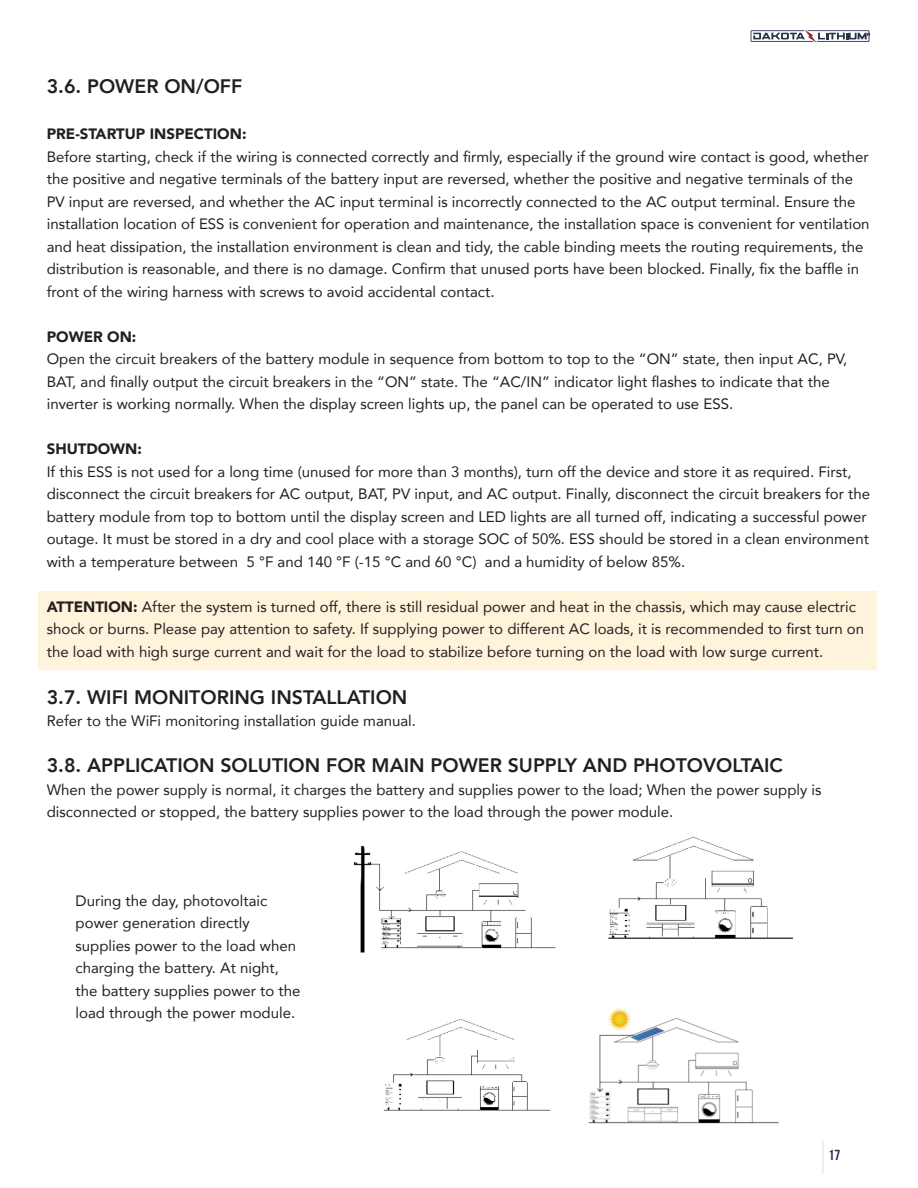
<style>
.page{position:relative;width:918px;height:1188px;background:#fff}
.page>*{position:absolute;margin:0;border:0;box-sizing:border-box;transform-origin:0 0}
.t1{font:800 19.5px "Avenir";color:#231f20}
.t2{font:15px/22.5px "Avenir";color:#231f20}
.t3{font:900 15px "Avenir";color:#231f20}
.t4{font:700 14.55px "Bebas Neue";color:#27334a}
.s1{font-weight:900}
</style>
<div class="page">
<hr style="left:823px;top:1140px;width:1px;height:34px;background:#dcdddf">
<svg style="left:751px;top:30px;width:119px;height:13px"></svg>
<div style="left:39px;top:591px;width:838px;height:79px;background:#fef4dc"></div>
<img style="left:354px;top:837px;width:439px;height:287px">
<p class="t1" style="left:47px;top:71px;width:197px">3.6. POWER ON/OFF</p>
<p class="t3" style="left:47px;top:121px;width:201px">PRE-STARTUP INSPECTION:</p>
<p class="t2" style="left:47px;top:145px;width:824px">Before starting, check if the wiring is connected correctly and firmly, especially if the ground wire contact is good, whether the positive and negative terminals of the battery input are reversed, whether the positive and negative terminals of the PV input are reversed, and whether the AC input terminal is incorrectly connected to the AC output terminal. Ensure the installation location of ESS is convenient for operation and maintenance, the installation space is convenient for ventilation and heat dissipation, the installation environment is clean and tidy, the cable binding meets the routing requirements, the distribution is reasonable, and there is no damage. Confirm that unused ports have been blocked. Finally, fix the baffle in front of the wiring harness with screws to avoid accidental contact.</p>
<p class="t3" style="left:47px;top:324px;width:91px">POWER ON:</p>
<p class="t2" style="left:47px;top:347px;width:802px">Open the circuit breakers of the battery module in sequence from bottom to top to the “ON” state, then input AC, PV,<br>BAT, and finally output the circuit breakers in the “ON” state. The “AC/IN” indicator light flashes to indicate that the inverter is working normally. When the display screen lights up, the panel can be operated to use ESS.</p>
<p class="t3" style="left:47px;top:436px;width:97px">SHUTDOWN:</p>
<p class="t2" style="left:47px;top:460px;width:825px">If this ESS is not used for a long time (unused for more than 3 months), turn off the device and store it as required. First, disconnect the circuit breakers for AC output, BAT, PV input, and AC output. Finally, disconnect the circuit breakers for the battery module from top to bottom until the display screen and LED lights are all turned off, indicating a successful power outage. It must be stored in a dry and cool place with a storage SOC of 50%. ESS should be stored in a clean environment with a temperature between 5 °F and 140 °F (-15 ℃ and 60 ℃) and a humidity of below 85%.</p>
<p class="t2" style="left:47px;top:595px;width:819px"><span class="s1">ATTENTION:</span> After the system is turned off, there is still residual power and heat in the chassis, which may cause electric shock or burns. Please pay attention to safety. If supplying power to different AC loads, it is recommended to first turn on the load with high surge current and wait for the load to stabilize before turning on the load with low surge current.</p>
<p class="t1" style="left:47px;top:682px;width:362px">3.7. WIFI MONITORING INSTALLATION</p>
<p class="t2" style="left:47px;top:709px;width:371px">Refer to the WiFi monitoring installation guide manual.</p>
<p class="t1" style="left:47px;top:750px;width:738px">3.8. APPLICATION SOLUTION FOR MAIN POWER SUPPLY AND PHOTOVOLTAIC</p>
<p class="t2" style="left:47px;top:778px;width:776px">When the power supply is normal, it charges the battery and supplies power to the load; When the power supply is disconnected or stopped, the battery supplies power to the load through the power module.</p>
<p class="t2" style="left:76px;top:889px;width:226px">During the day, photovoltaic power generation directly supplies power to the load when charging the battery. At night, the battery supplies power to the load through the power module.</p>
<p class="t4" style="left:829px;top:1147px;width:13px">17</p>
</div>
